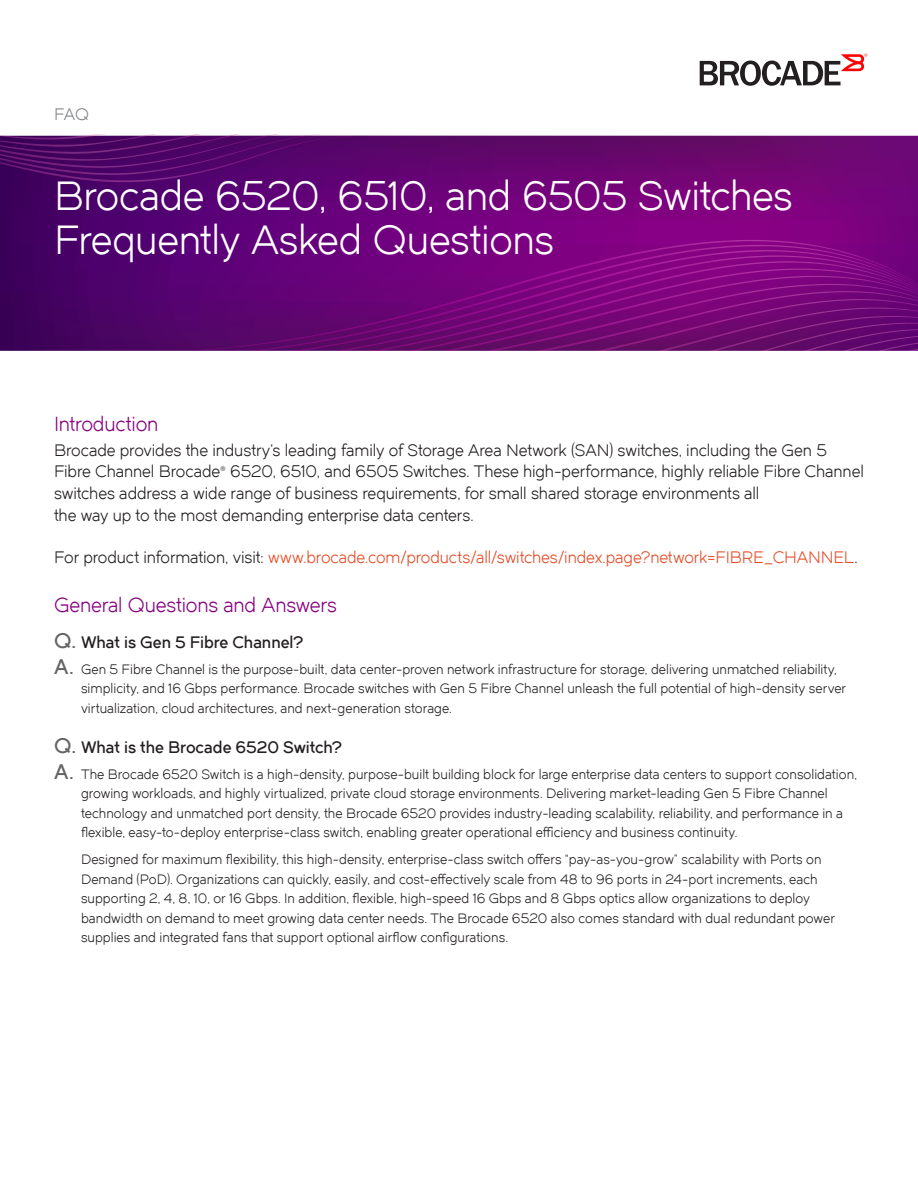
<style>
.page{position:relative;width:918px;height:1188px;background:#fff}
.page>*{position:absolute;margin:0;border:0;box-sizing:border-box;transform-origin:0 0}
.Document_Title{font:40.5px "Dual 400";letter-spacing:-.01em;color:#fff}
.Headline{font:20.25px "Dual 400";letter-spacing:-.01em;color:#860081}
.Intro_body_copy{font:16.5px/21.8px "Dual 400";letter-spacing:-.005em;color:#231f20}
.Intro_body_copy-2{font:16.5px "Dual 400";letter-spacing:-.005em;color:#e44c27}
.t1{font:16.5px "Dual 600";letter-spacing:-.005em;color:#231f20}
.t2{font:16.5px "Dual 400";color:#808285}
.Body_copy{font:13.5px/19.5px "Dual 400";letter-spacing:.005em;color:#231f20}
.s1{color:#231f20}
.s2{font-size:21px;color:#636466}
.s3{font-family:"Dual 600";font-size:21px;color:#636466}
</style>
<div class="page">
<svg style="left:0;top:136px;width:918px;height:215px;background:#630271"></svg>
<svg style="left:171px;top:240px;width:747px;height:111px;background:#750280"></svg>
<svg style="left:174px;top:245px;width:744px;height:106px;background:#75037f"></svg>
<svg style="left:177px;top:250px;width:741px;height:101px;background:#770480"></svg>
<svg style="left:179px;top:255px;width:739px;height:96px;background:#770480"></svg>
<svg style="left:181px;top:261px;width:737px;height:90px;background:#780481"></svg>
<svg style="left:182px;top:269px;width:736px;height:82px;background:#780480"></svg>
<svg style="left:183px;top:276px;width:735px;height:75px;background:#76047e"></svg>
<svg style="left:185px;top:284px;width:733px;height:67px;background:#75057d"></svg>
<svg style="left:187px;top:291px;width:731px;height:60px;background:#74057b"></svg>
<svg style="left:189px;top:299px;width:729px;height:52px;background:#6b0971"></svg>
<svg style="left:0;top:135px;width:377px;height:47px;background:#540a6b"></svg>
<svg style="left:700px;top:54px;width:167px;height:32px"></svg>
<p class="t2" style="left:54px;top:105px;width:36px">FAQ</p>
<p class="Document_Title" style="left:54px;top:172px;width:740px">Brocade 6520, 6510, and 6505 Switches</p>
<p class="Document_Title" style="left:54px;top:215px;width:502px">Frequently Asked Questions</p>
<p class="Headline" style="left:54px;top:412px;width:106px">Introduction</p>
<p class="Intro_body_copy" style="left:54px;top:439px;width:811px">Brocade provides the industry’s leading family of Storage Area Network (SAN) switches, including the Gen 5<br>Fibre Channel Brocade<sup>®</sup> 6520, 6510, and 6505 Switches. These high-performance, highly reliable Fibre Channel switches address a wide range of business requirements, for small shared storage environments all<br>the way up to the most demanding enterprise data centers.</p>
<p class="Intro_body_copy-2" style="left:54px;top:547px;width:805px"><span class="s1">For product information, visit:</span> www.brocade.com/products/all/switches/index.page?network=FIBRE_CHANNEL<span class="s1">.</span></p>
<p class="Headline" style="left:54px;top:593px;width:284px">General Questions and Answers</p>
<p class="t1" style="left:54px;top:631px;width:251px"><span class="s2">Q.</span> What is Gen 5 Fibre Channel?</p>
<p class="Body_copy" style="left:81px;top:660px;width:767px;text-indent:-27px"><span class="s3">A.</span> Gen 5 Fibre Channel is the purpose-built, data center-proven network infrastructure for storage, delivering unmatched reliability, simplicity, and 16 Gbps performance. Brocade switches with Gen 5 Fibre Channel unleash the full potential of high-density server virtualization, cloud architectures, and next-generation storage.</p>
<p class="t1" style="left:54px;top:736px;width:290px"><span class="s2">Q.</span> What is the Brocade 6520 Switch?</p>
<p class="Body_copy" style="left:81px;top:765px;width:778px;text-indent:-27px"><span class="s3">A.</span> The Brocade 6520 Switch is a high-density, purpose-built building block for large enterprise data centers to support consolidation, growing workloads, and highly virtualized, private cloud storage environments. Delivering market-leading Gen 5 Fibre Channel technology and unmatched port density, the Brocade 6520 provides industry-leading scalability, reliability, and performance in a flexible, easy-to-deploy enterprise-class switch, enabling greater operational efficiency and business continuity.</p>
<p class="Body_copy" style="left:81px;top:850px;width:755px">Designed for maximum flexibility, this high-density, enterprise-class switch offers “pay-as-you-grow” scalability with Ports on Demand (PoD). Organizations can quickly, easily, and cost-effectively scale from 48 to 96 ports in 24-port increments, each supporting 2, 4, 8, 10, or 16 Gbps. In addition, flexible, high-speed 16 Gbps and 8 Gbps optics allow organizations to deploy bandwidth on demand to meet growing data center needs. The Brocade 6520 also comes standard with dual redundant power supplies and integrated fans that support optional airflow configurations.</p>
</div>
